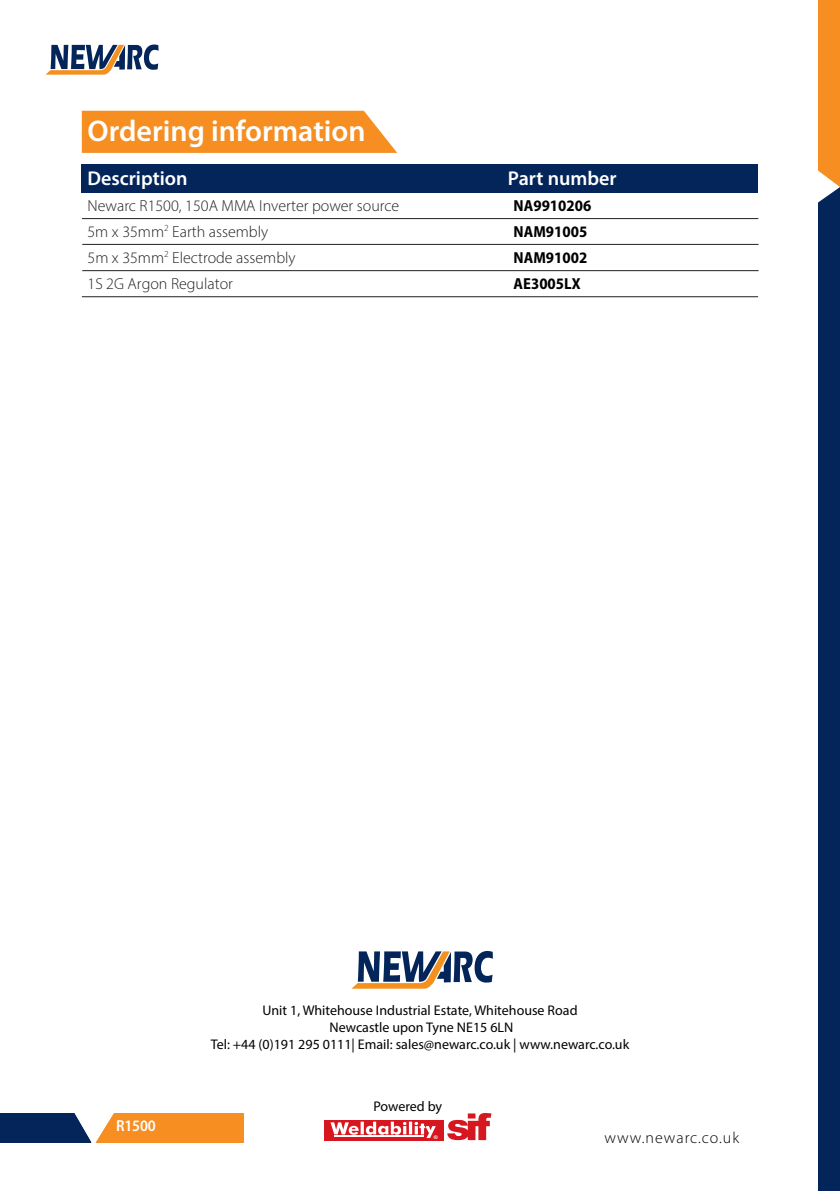
<style>
.page{position:relative;width:840px;height:1191px;background:#fff}
.page>*{position:absolute;margin:0;border:0;box-sizing:border-box;transform-origin:0 0}
.t1{font:600 30px "Myriad Pro";color:#fff}
.t2{font:600 20px "Myriad Pro";color:#fff}
.t3{font:300 16px "Myriad Pro";color:#231f20}
.t4{font:700 semi-condensed 16px "Myriad Pro";color:#000001}
.t5{font:300 16px "Myriad Pro";letter-spacing:.06em;color:#000001}
.t6{font:600 semi-condensed 16px "Myriad Pro";letter-spacing:-.01em;color:#fff}
.t7{font:14px/16.8px "Myriad Pro";color:#000001;text-align:center}
.t8{font:700 5px "Arial";color:#fff;scale:1.12 1}
</style>
<div class="page">
<div style="left:0;top:1113px;width:91px;height:29px;background:#03255a"></div>
<div style="left:91px;top:1113px;width:152px;height:29px;background:#f68e21"></div>
<svg style="left:74px;top:1113px;width:41px;height:30px"></svg>
<svg style="left:45px;top:45px;width:113px;height:30px"></svg>
<div style="left:324px;top:1119px;width:120px;height:21px;background:#d7171f"></div>
<svg style="left:447px;top:1113px;width:44px;height:27px"></svg>
<svg style="left:330px;top:1121px;width:105px;height:17px"></svg>
<hr style="left:334px;top:1135px;width:90px;height:1px;background:#fff">
<div style="left:818px;top:187px;width:21px;height:1004px;background:#03255a"></div>
<div style="left:818px;top:0;width:21px;height:187px;background:#f68e21"></div>
<svg style="left:818px;top:170px;width:21px;height:33px"></svg>
<svg style="left:82px;top:111px;width:315px;height:42px;background:#f6932c"></svg>
<hr style="left:82px;top:218px;width:675px;height:1px;background:#231f20">
<hr style="left:82px;top:244px;width:676px;height:1px;background:#231f20">
<hr style="left:82px;top:270px;width:676px;height:1px;background:#231f20">
<hr style="left:82px;top:296px;width:675px;height:1px;background:#231f20">
<div style="left:82px;top:164px;width:675px;height:29px;background:#03255a"></div>
<svg style="left:352px;top:951px;width:140px;height:37px"></svg>
<h1 class="t1" style="left:87px;top:112px;width:279px">Ordering information</h1>
<h2 class="t2" style="left:87px;top:165px;width:102px">Description</h2>
<h2 class="t2" style="left:507px;top:165px;width:110px">Part number</h2>
<p class="t3" style="left:87px;top:196px;width:313px">Newarc R1500, 150A MMA Inverter power source</p>
<p class="t4" style="left:513px;top:195px;width:79px">NA9910206</p>
<p class="t3" style="left:87px;top:222px;width:182px">5m x 35mm<sup>2</sup> Earth assembly</p>
<p class="t4" style="left:513px;top:221px;width:75px">NAM91005</p>
<p class="t3" style="left:87px;top:274px;width:147px">1S 2G Argon Regulator</p>
<p class="t4" style="left:513px;top:273px;width:68px">AE3005LX</p>
<p class="t3" style="left:87px;top:248px;width:209px">5m x 35mm<sup>2</sup> Electrode assembly</p>
<p class="t4" style="left:513px;top:247px;width:75px">NAM91002</p>
<p class="t7" style="left:211px;top:1001px;width:420px">Unit 1, Whitehouse Industrial Estate, Whitehouse Road<br>Newcastle upon Tyne NE15 6LN<br>Tel: +44 (0)191 295 0111| Email: sales@newarc.co.uk | www.newarc.co.uk</p>
<p class="t6" style="left:116px;top:1115px;width:41px">R1500</p>
<p class="t7" style="left:373px;top:1097px;width:70px">Powered by</p>
<p class="t8" style="left:433px;top:1133px;width:5px">®</p>
<p class="t5" style="left:604px;top:1127px;width:136px">www.newarc.co.uk</p>
</div>
